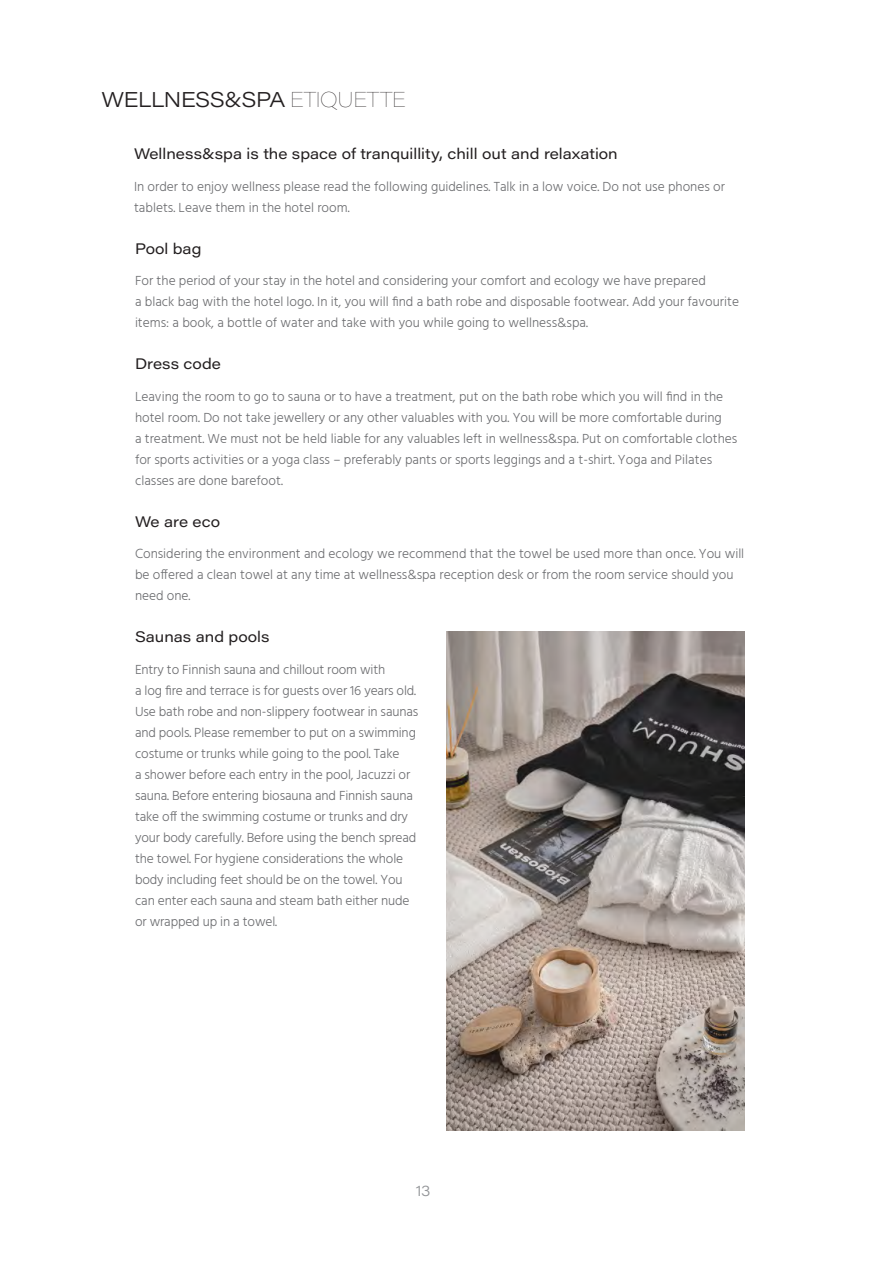
<style>
.page{position:relative;width:893px;height:1263px;background:#fff}
.page>*{position:absolute;margin:0;border:0;box-sizing:border-box;transform-origin:0 0}
.t1{font:300 21px "Acumin Pro Wide";letter-spacing:-.025em;color:#231f20}
.price_name{font:15px "Acumin Pro Wide";color:#231f20}
.t2{font:300 15px "Acumin Pro Wide";color:#939598}
.body{font:300 13.5px/21px "Hind";color:#6c6d70}
.s1{font-weight:100}
</style>
<div class="page">
<img style="left:446px;top:631px;width:298px;height:500px">
<p class="t1" style="left:102px;top:84px;width:306px">WELLNESS&amp;SPA <span class="s1">ETIQUETTE</span></p>
<p class="price_name" style="left:134px;top:143px;width:485px">Wellness&amp;spa is the space of tranquillity, chill out and relaxation</p>
<p class="body" style="left:134px;top:176px;width:592px">In order to enjoy wellness please read the following guidelines. Talk in a low voice. Do not use phones or</p>
<p class="body" style="left:134px;top:197px;width:217px">tablets. Leave them in the hotel room.</p>
<p class="price_name" style="left:135px;top:237px;width:68px">Pool bag</p>
<p class="body" style="left:135px;top:271px;width:606px">For the period of your stay in the hotel and considering your comfort and ecology we have prepared<br>a black bag with the hotel logo. In it, you will find a bath robe and disposable footwear. Add your favourite</p>
<p class="body" style="left:135px;top:313px;width:454px">items: a book, a bottle of water and take with you while going to wellness&amp;spa.</p>
<p class="price_name" style="left:135px;top:353px;width:87px">Dress code</p>
<p class="body" style="left:135px;top:386px;width:590px">Leaving the room to go to sauna or to have a treatment, put on the bath robe which you will find in the</p>
<p class="body" style="left:135px;top:407px;width:604px">hotel room. Do not take jewellery or any other valuables with you. You will be more comfortable during<br>a treatment. We must not be held liable for any valuables left in wellness&amp;spa. Put on comfortable clothes for sports activities or a yoga class – preferably pants or sports leggings and a t-shirt. Yoga and Pilates classes are done barefoot.</p>
<p class="price_name" style="left:135px;top:510px;width:87px">We are eco</p>
<p class="body" style="left:135px;top:544px;width:611px">Considering the environment and ecology we recommend that the towel be used more than once. You will</p>
<p class="body" style="left:135px;top:565px;width:600px">be offered a clean towel at any time at wellness&amp;spa reception desk or from the room service should you</p>
<p class="body" style="left:135px;top:586px;width:57px">need one.</p>
<p class="price_name" style="left:135px;top:626px;width:136px">Saunas and pools</p>
<p class="body" style="left:135px;top:659px;width:285px">Entry to Finnish sauna and chillout room with<br>a log fire and terrace is for guests over 16 years old.<br>Use bath robe and non-slippery footwear in saunas and pools. Please remember to put on a swimming costume or trunks while going to the pool. Take<br>a shower before each entry in the pool, Jacuzzi or sauna. Before entering biosauna and Finnish sauna take off the swimming costume or trunks and dry your body carefully. Before using the bench spread the towel. For hygiene considerations the whole body including feet should be on the towel. You can enter each sauna and steam bath either nude or wrapped up in a towel.</p>
<p class="t2" style="left:416px;top:1180px;width:16px">13</p>
</div>
